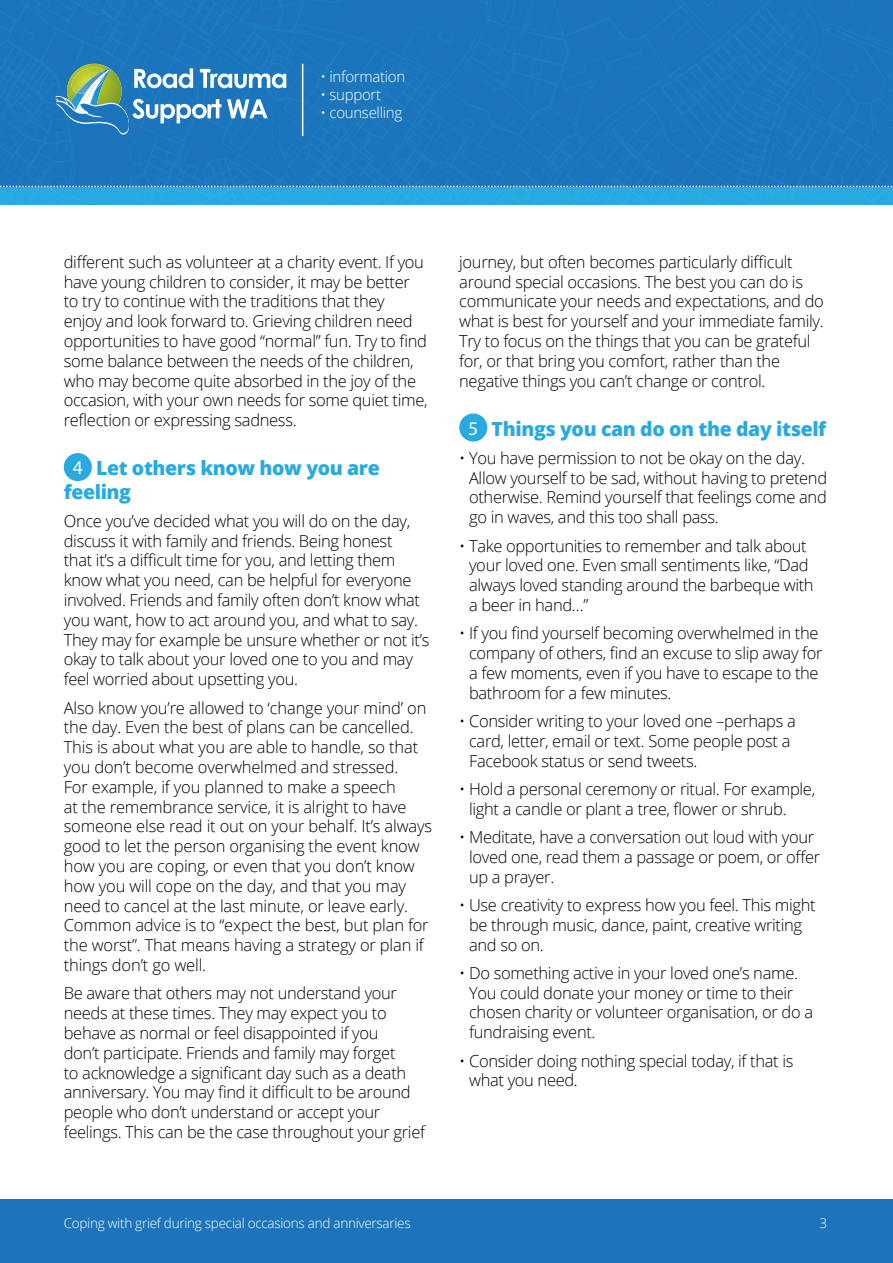
<style>
.page{position:relative;width:893px;height:1263px;background:#fff}
.page>*{position:absolute;margin:0;border:0;box-sizing:border-box;transform-origin:0 0}
.Heading{font:800 19.5px/23.4px "Open Sans";letter-spacing:-.02em;color:#28aae1}
.Heading-2{font:19.5px "Myriad Pro";color:#fff}
.Main{font:300 16.5px/19.8px "Open Sans";letter-spacing:-.02em;color:#000}
.Main-2{font:300 15px "Open Sans";letter-spacing:-.02em;color:#fff}
.Main-3{font:300 13.5px "Open Sans";letter-spacing:-.02em;color:#fff}
</style>
<div class="page">
<div style="left:0;top:1199px;width:893px;height:64px;background:#1c75bc"></div>
<svg style="left:0;top:0;width:893px;height:205px;background:#227dc0"></svg>
<hr style="left:302px;top:64px;width:1px;height:72px;background:#fff">
<div style="left:64px;top:453px;width:28px;height:28px;background:#28aae1;border-radius:50%"></div>
<div style="left:459px;top:413px;width:28px;height:28px;background:#28aae1;border-radius:50%"></div>
<p class="Main-2" style="left:321px;top:66px;width:86px">• information</p>
<p class="Main-2" style="left:321px;top:84px;width:62px">• support</p>
<p class="Main-2" style="left:321px;top:102px;width:83px">• counselling</p>
<p class="Main" style="left:64px;top:251px;width:365px">different such as volunteer at a charity event. If you have young children to consider, it may be better to try to continue with the traditions that they<br>enjoy and look forward to. Grieving children need opportunities to have good “normal” fun. Try to find some balance between the needs of the children, who may become quite absorbed in the joy of the occasion, with your own needs for some quiet time, reflection or expressing sadness.</p>
<p class="Heading-2" style="left:73px;top:456px;width:12px">4</p>
<p class="Heading" style="left:64px;top:455px;width:317px;text-indent:32px">Let others know how you are feeling</p>
<p class="Main" style="left:64px;top:510px;width:367px">Once you’ve decided what you will do on the day, discuss it with family and friends. Being honest<br>that it’s a difficult time for you, and letting them know what you need, can be helpful for everyone involved. Friends and family often don’t know what you want, how to act around you, and what to say.<br>They may for example be unsure whether or not it’s okay to talk about your loved one to you and may feel worried about upsetting you.</p>
<p class="Main" style="left:64px;top:697px;width:370px">Also know you’re allowed to ‘change your mind’ on the day. Even the best of plans can be cancelled.<br>This is about what you are able to handle, so that you don’t become overwhelmed and stressed.<br>For example, if you planned to make a speech<br>at the remembrance service, it is alright to have someone else read it out on your behalf. It’s always good to let the person organising the event know how you are coping, or even that you don’t know how you will cope on the day, and that you may need to cancel at the last minute, or leave early.<br>Common advice is to “expect the best, but plan for the worst”. That means having a strategy or plan if things don’t go well.</p>
<p class="Main" style="left:64px;top:983px;width:363px">Be aware that others may not understand your needs at these times. They may expect you to behave as normal or feel disappointed if you<br>don’t participate. Friends and family may forget<br>to acknowledge a significant day such as a death anniversary. You may find it difficult to be around people who don’t understand or accept your feelings. This can be the case throughout your grief</p>
<p class="Main" style="left:459px;top:251px;width:366px">journey, but often becomes particularly difficult around special occasions. The best you can do is communicate your needs and expectations, and do what is best for yourself and your immediate family.<br>Try to focus on the things that you can be grateful for, or that bring you comfort, rather than the negative things you can’t change or control.</p>
<p class="Heading-2" style="left:468px;top:416px;width:12px">5</p>
<p class="Heading" style="left:492px;top:416px;width:336px">Things you can do on the day itself</p>
<p class="Main" style="left:469px;top:447px;width:360px;text-indent:-10px">• You have permission to not be okay on the day.<br>Allow yourself to be sad, without having to pretend otherwise. Remind yourself that feelings come and go in waves, and this too shall pass.</p>
<p class="Main" style="left:469px;top:535px;width:346px;text-indent:-10px">• Take opportunities to remember and talk about your loved one. Even small sentiments like, “Dad always loved standing around the barbeque with a beer in hand…”</p>
<p class="Main" style="left:469px;top:623px;width:355px;text-indent:-10px">• If you find yourself becoming overwhelmed in the company of others, find an excuse to slip away for a few moments, even if you have to escape to the bathroom for a few minutes.</p>
<p class="Main" style="left:469px;top:711px;width:328px;text-indent:-10px">• Consider writing to your loved one –perhaps a card, letter, email or text. Some people post a<br>Facebook status or send tweets.</p>
<p class="Main" style="left:469px;top:778px;width:348px;text-indent:-10px">• Hold a personal ceremony or ritual. For example, light a candle or plant a tree, flower or shrub.</p>
<p class="Main" style="left:469px;top:827px;width:353px;text-indent:-10px">• Meditate, have a conversation out loud with your loved one, read them a passage or poem, or offer up a prayer.</p>
<p class="Main" style="left:469px;top:894px;width:348px;text-indent:-10px">• Use creativity to express how you feel. This might be through music, dance, paint, creative writing and so on.</p>
<p class="Main" style="left:469px;top:962px;width:345px;text-indent:-10px">• Do something active in your loved one’s name.<br>You could donate your money or time to their chosen charity or volunteer organisation, or do a fundraising event.</p>
<p class="Main" style="left:469px;top:1050px;width:326px;text-indent:-10px">• Consider doing nothing special today, if that is what you need.</p>
<p class="Main-3" style="left:64px;top:1214px;width:348px">Coping with grief during special occasions and anniversaries</p>
<p class="Main-3" style="left:820px;top:1214px;width:9px">3</p>
</div>
